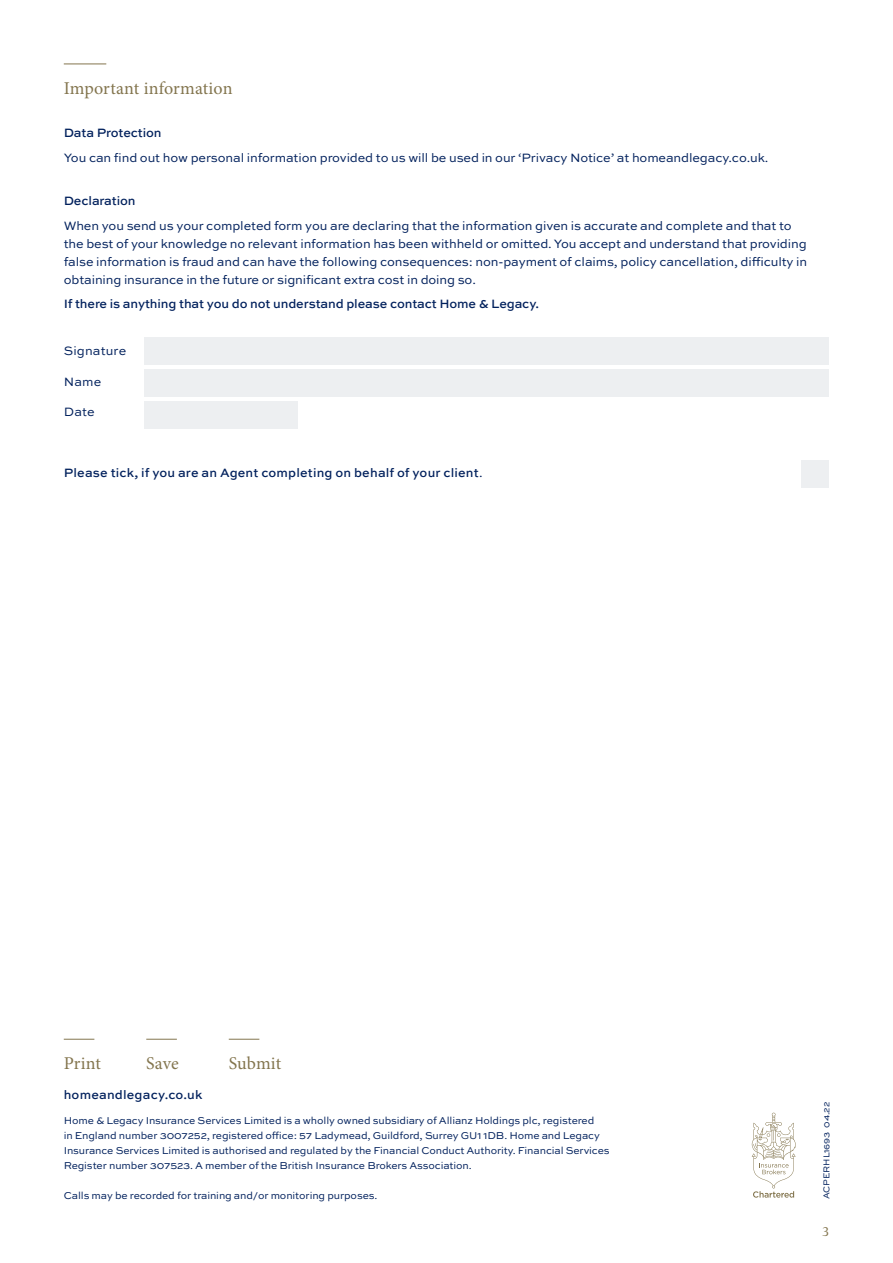
<style>
.page{position:relative;width:893px;height:1263px;background:#fff}
.page>*{position:absolute;margin:0;border:0;box-sizing:border-box;transform-origin:0 0}
.t1{font:18px "Minion Pro";color:#83754e}
.t2{font:13.5px "Capitolium 2";color:#83754e}
.t3{font:12.75px/18px "Sweet Sans Pro";letter-spacing:-.01em;color:#00205c}
.t4{font:500 12.75px "Sweet Sans Pro";letter-spacing:-.01em;color:#00205c}
.t5{font:500 12.75px "Sweet Sans Pro";letter-spacing:.01em;color:#00205c}
.t6{font:500 12.75px "Sweet Sans Pro";letter-spacing:.015em;color:#00205c}
.t7{font:10.5px/15px "Sweet Sans Pro";letter-spacing:-.01em;color:#00205c}
.t8{font:9px "Sweet Sans Pro";letter-spacing:-.01em;color:#00205c}
.s1{font-weight:400}
</style>
<div class="page">
<div style="left:145px;top:369px;width:684px;height:28px;background:#edeff1"></div>
<div style="left:145px;top:337px;width:684px;height:28px;background:#edeff1"></div>
<div style="left:145px;top:402px;width:153px;height:27px;background:#edeff1"></div>
<hr style="left:64px;top:64px;width:42px;height:1px;background:#83754e">
<hr style="left:64px;top:1039px;width:30px;height:1px;background:#83754e">
<hr style="left:146px;top:1039px;width:31px;height:1px;background:#83754e">
<hr style="left:229px;top:1039px;width:30px;height:1px;background:#83754e">
<svg style="left:752px;top:1113px;width:43px;height:85px"></svg>
<div style="left:801px;top:460px;width:28px;height:27px;background:#edeff1"></div>
<h1 class="t1" style="left:64px;top:76px;width:170px">Important information</h1>
<p class="t4" style="left:64px;top:124px;width:99px">Data Protection</p>
<p class="t3" style="left:64px;top:148px;width:706px">You can find out how personal information provided to us will be used in our ‘Privacy Notice’ at homeandlegacy.co.uk.</p>
<p class="t4" style="left:64px;top:192px;width:73px">Declaration</p>
<p class="t3" style="left:64px;top:216px;width:745px">When you send us your completed form you are declaring that the information given is accurate and complete and that to the best of your knowledge no relevant information has been withheld or omitted. You accept and understand that providing false information is fraud and can have the following consequences: non-payment of claims, policy cancellation, difficulty in obtaining insurance in the future or significant extra cost in doing so.</p>
<p class="t4" style="left:64px;top:294px;width:477px">If there is anything that you do not understand please contact Home &amp; Legacy.</p>
<p class="t3" style="left:64px;top:342px;width:64px">Signature</p>
<p class="t3" style="left:64px;top:372px;width:39px">Name</p>
<p class="t3" style="left:64px;top:402px;width:32px">Date</p>
<p class="t5" style="left:64px;top:463px;width:420px">Please tick, if you are an Agent completing on behalf of your client<span class="s1">.</span></p>
<h1 class="t1" style="left:64px;top:1051px;width:39px">Print</h1>
<h1 class="t1" style="left:146px;top:1051px;width:34px">Save</h1>
<h1 class="t1" style="left:229px;top:1051px;width:54px">Submit</h1>
<p class="t6" style="left:64px;top:1085px;width:140px">homeandlegacy.co.uk</p>
<p class="t7" style="left:64px;top:1113px;width:547px">Home &amp; Legacy Insurance Services Limited is a wholly owned subsidiary of Allianz Holdings plc, registered<br>in England number 3007252, registered office: 57 Ladymead, Guildford, Surrey GU1 1DB. Home and Legacy Insurance Services Limited is authorised and regulated by the Financial Conduct Authority. Financial Services Register number 307523. A member of the British Insurance Brokers Association.</p>
<p class="t7" style="left:64px;top:1188px;width:315px">Calls may be recorded for training and/or monitoring purposes.</p>
<p class="t8" style="left:820px;top:1199px;width:99px;rotate:-90deg">ACPERHL1693 04.22</p>
<p class="t2" style="left:822px;top:1223px;width:9px">3</p>
</div>
